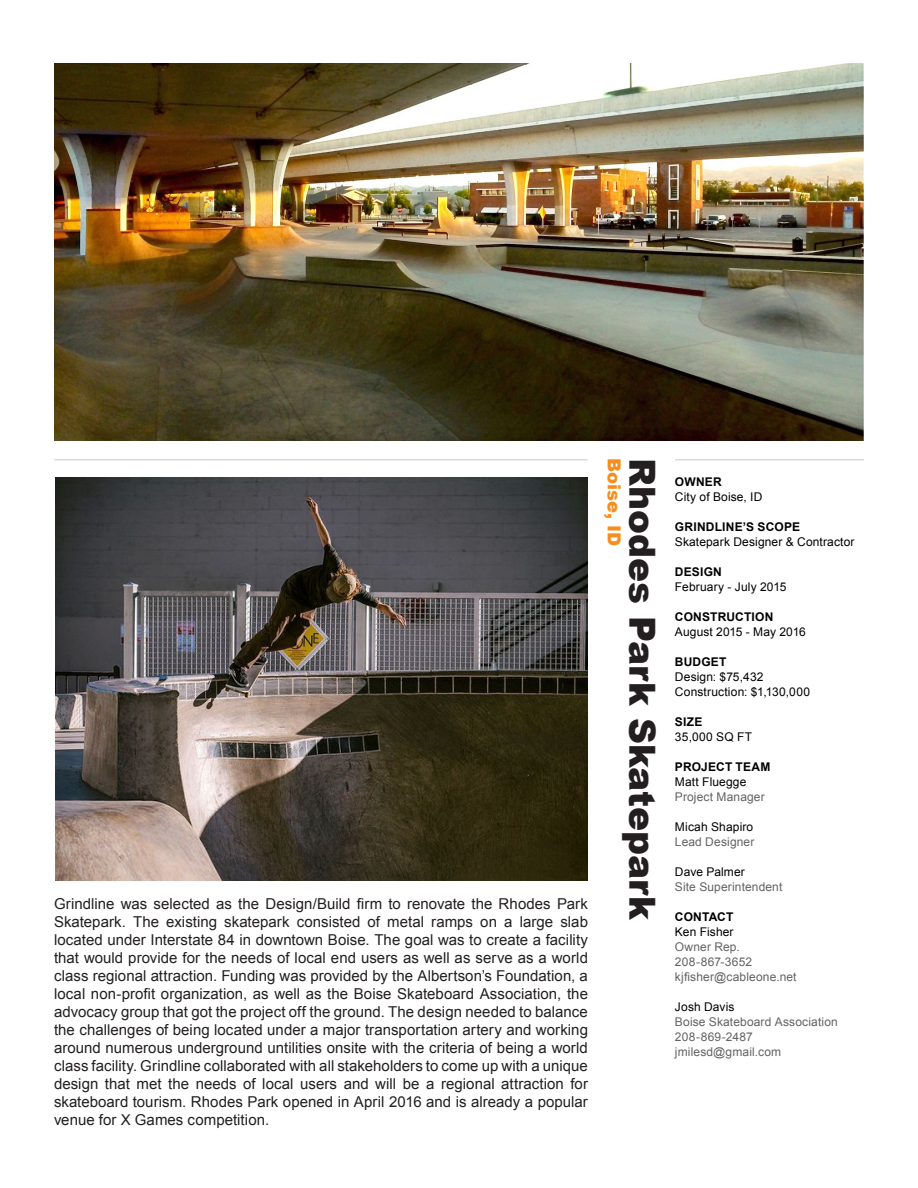
<style>
.page{position:relative;width:918px;height:1188px;background:#fff}
.page>*{position:absolute;margin:0;border:0;box-sizing:border-box;transform-origin:0 0}
.t1{font:900 36px "Arial";color:#231f20}
.t2{font:900 18px "Arial";color:#f68e1e}
.t3{font:15px/18px "Arial";color:#231f20;text-align:justify}
.t4{font:12px "Arial";letter-spacing:.01em;color:#000}
.t5{font:12px "Arial";letter-spacing:.01em;color:#636366}
.t6{font:700 12px "Arial";letter-spacing:.015em;color:#000}
</style>
<div class="page">
<img style="left:54px;top:63px;width:810px;height:378px">
<hr style="left:675px;top:459px;width:189px;height:1px;background:#dcdddf">
<hr style="left:54px;top:459px;width:534px;height:1px;background:#dcdddf">
<img style="left:56px;top:478px;width:532px;height:402px">
<p class="t3" style="left:54px;top:895px;width:536px">Grindline was selected as the Design/Build firm to renovate the Rhodes Park Skatepark. The existing skatepark consisted of metal ramps on a large slab located under Interstate 84 in downtown Boise. The goal was to create a facility that would provide for the needs of local end users as well as serve as a world class regional attraction. Funding was provided by the Albertson’s Foundation, a local non-profit organization, as well as the Boise Skateboard Association, the advocacy group that got the project off the ground. The design needed to balance the challenges of being located under a major transportation artery and working around numerous underground untilities onsite with the criteria of being a world class facility. Grindline collaborated with all stakeholders to come up with a unique design that met the needs of local users and will be a regional attraction for skateboard tourism. Rhodes Park opened in April 2016 and is already a popular venue for X Games competition.</p>
<p class="t2" style="left:627px;top:458px;width:90px;rotate:90deg">Boise, ID</p>
<p class="t1" style="left:668px;top:458px;width:464px;rotate:90deg">Rhodes Park Skatepark</p>
<p class="t6" style="left:675px;top:474px;width:48px">OWNER</p>
<p class="t4" style="left:675px;top:489px;width:89px">City of Boise, ID</p>
<p class="t6" style="left:675px;top:519px;width:127px">GRINDLINE’S SCOPE</p>
<p class="t4" style="left:675px;top:534px;width:181px">Skatepark Designer &amp; Contractor</p>
<p class="t6" style="left:675px;top:564px;width:48px">DESIGN</p>
<p class="t4" style="left:675px;top:579px;width:113px">February - July 2015</p>
<p class="t6" style="left:675px;top:609px;width:100px">CONSTRUCTION</p>
<p class="t4" style="left:675px;top:624px;width:132px">August 2015 - May 2016</p>
<p class="t6" style="left:675px;top:654px;width:53px">BUDGET</p>
<p class="t4" style="left:675px;top:669px;width:90px">Design: $75,432</p>
<p class="t4" style="left:675px;top:684px;width:137px">Construction: $1,130,000</p>
<p class="t6" style="left:675px;top:714px;width:29px">SIZE</p>
<p class="t4" style="left:675px;top:729px;width:79px">35,000 SQ FT</p>
<p class="t6" style="left:675px;top:759px;width:97px">PROJECT TEAM</p>
<p class="t4" style="left:675px;top:774px;width:73px">Matt Fluegge</p>
<p class="t5" style="left:675px;top:789px;width:91px">Project Manager</p>
<p class="t4" style="left:675px;top:819px;width:80px">Micah Shapiro</p>
<p class="t5" style="left:675px;top:834px;width:81px">Lead Designer</p>
<p class="t4" style="left:675px;top:864px;width:71px">Dave Palmer</p>
<p class="t5" style="left:675px;top:879px;width:109px">Site Superintendent</p>
<p class="t6" style="left:675px;top:909px;width:60px">CONTACT</p>
<p class="t4" style="left:675px;top:924px;width:60px">Ken Fisher</p>
<p class="t5" style="left:675px;top:939px;width:66px">Owner Rep.</p>
<p class="t5" style="left:675px;top:954px;width:79px">208-867-3652</p>
<p class="t5" style="left:675px;top:969px;width:123px">kjfisher@cableone.net</p>
<p class="t4" style="left:675px;top:999px;width:61px">Josh Davis</p>
<p class="t5" style="left:675px;top:1014px;width:164px">Boise Skateboard Association</p>
<p class="t5" style="left:675px;top:1029px;width:79px">208-869-2487</p>
<p class="t5" style="left:675px;top:1044px;width:108px">jmilesd@gmail.com</p>
</div>
